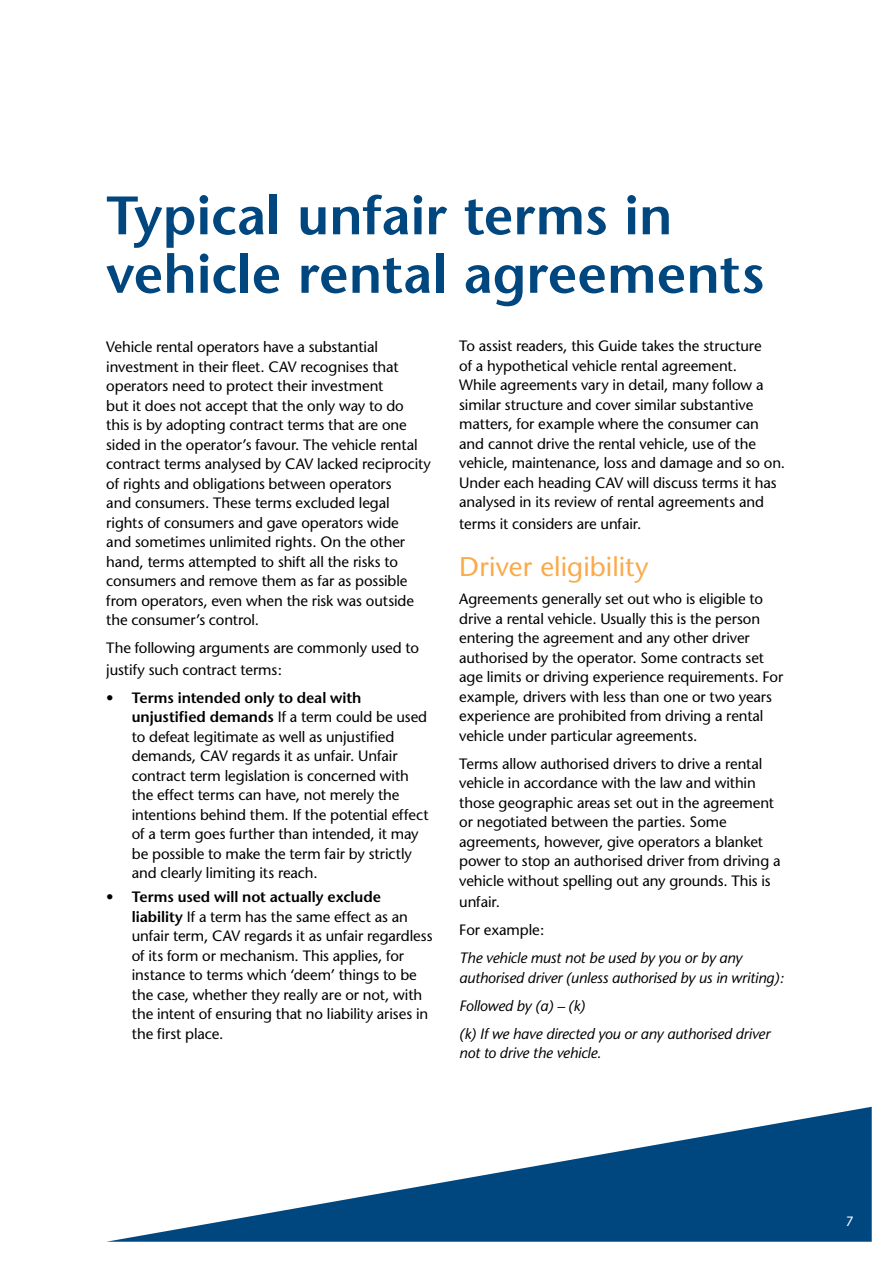
<style>
.page{position:relative;width:893px;height:1263px;background:#fff}
.page>*{position:absolute;margin:0;border:0;box-sizing:border-box;transform-origin:0 0}
.t1{font:600 54px/58.5px "Stone Sans";color:#00467f}
.t2{font:27px "Stone Sans";letter-spacing:.005em;color:#faaa4b}
.t3{font:15px/19.5px "Stone Sans";letter-spacing:-.005em;color:#000}
.t4{font:italic 15px/19.5px "Stone Sans";letter-spacing:-.01em;color:#000}
.t5{font:13.5px "Stone Sans";color:#fff}
.s1{font-weight:600}
</style>
<div class="page">
<svg style="left:106px;top:1107px;width:766px;height:135px"></svg>
<h1 class="t1" style="left:106px;top:186px;width:660px">Typical unfair terms in vehicle rental agreements</h1>
<p class="t3" style="left:106px;top:337px;width:326px">Vehicle rental operators have a substantial investment in their fleet. CAV recognises that operators need to protect their investment<br>but it does not accept that the only way to do<br>this is by adopting contract terms that are one sided in the operator’s favour. The vehicle rental contract terms analysed by CAV lacked reciprocity of rights and obligations between operators<br>and consumers. These terms excluded legal<br>rights of consumers and gave operators wide<br>and sometimes unlimited rights. On the other hand, terms attempted to shift all the risks to consumers and remove them as far as possible from operators, even when the risk was outside the consumer’s control.</p>
<p class="t3" style="left:106px;top:637px;width:314px;line-height:21.6px">The following arguments are commonly used to justify such contract terms:</p>
<p class="t3" style="left:132px;top:688px;width:298px;text-indent:-26px"><span class="s1">• Terms intended only to deal with unjustified demands</span> If a term could be used to defeat legitimate as well as unjustified demands, CAV regards it as unfair. Unfair contract term legislation is concerned with the effect terms can have, not merely the intentions behind them. If the potential effect of a term goes further than intended, it may be possible to make the term fair by strictly and clearly limiting its reach.</p>
<p class="t3" style="left:132px;top:887px;width:302px;text-indent:-26px"><span class="s1">• Terms used will not actually exclude liability</span> If a term has the same effect as an unfair term, CAV regards it as unfair regardless of its form or mechanism. This applies, for instance to terms which ‘deem’ things to be the case, whether they really are or not, with the intent of ensuring that no liability arises in the first place.</p>
<p class="t3" style="left:459px;top:336px;width:327px">To assist readers, this Guide takes the structure<br>of a hypothetical vehicle rental agreement.<br>While agreements vary in detail, many follow a similar structure and cover similar substantive matters, for example where the consumer can and cannot drive the rental vehicle, use of the vehicle, maintenance, loss and damage and so on.<br>Under each heading CAV will discuss terms it has analysed in its review of rental agreements and</p>
<p class="t3" style="left:459px;top:514px;width:184px">terms it considers are unfair.</p>
<h2 class="t2" style="left:459px;top:551px;width:191px">Driver eligibility</h2>
<p class="t3" style="left:459px;top:589px;width:326px">Agreements generally set out who is eligible to drive a rental vehicle. Usually this is the person entering the agreement and any other driver authorised by the operator. Some contracts set age limits or driving experience requirements. For example, drivers with less than one or two years experience are prohibited from driving a rental vehicle under particular agreements.</p>
<p class="t3" style="left:459px;top:754px;width:323px">Terms allow authorised drivers to drive a rental vehicle in accordance with the law and within those geographic areas set out in the agreement or negotiated between the parties. Some agreements, however, give operators a blanket power to stop an authorised driver from driving a vehicle without spelling out any grounds. This is</p>
<p class="t3" style="left:459px;top:888px;width:87px;line-height:28px">unfair.<br>For example:</p>
<p class="t4" style="left:459px;top:948px;width:326px">The vehicle must not be used by you or by any authorised driver (unless authorised by us in writing):</p>
<p class="t4" style="left:459px;top:991px;width:312px;line-height:28px">Followed by (a) – (k)<br>(k) If we have directed you or any authorised driver</p>
<p class="t4" style="left:459px;top:1043px;width:144px">not to drive the vehicle.</p>
<p class="t5" style="left:846px;top:1213px;width:9px">7</p>
</div>
